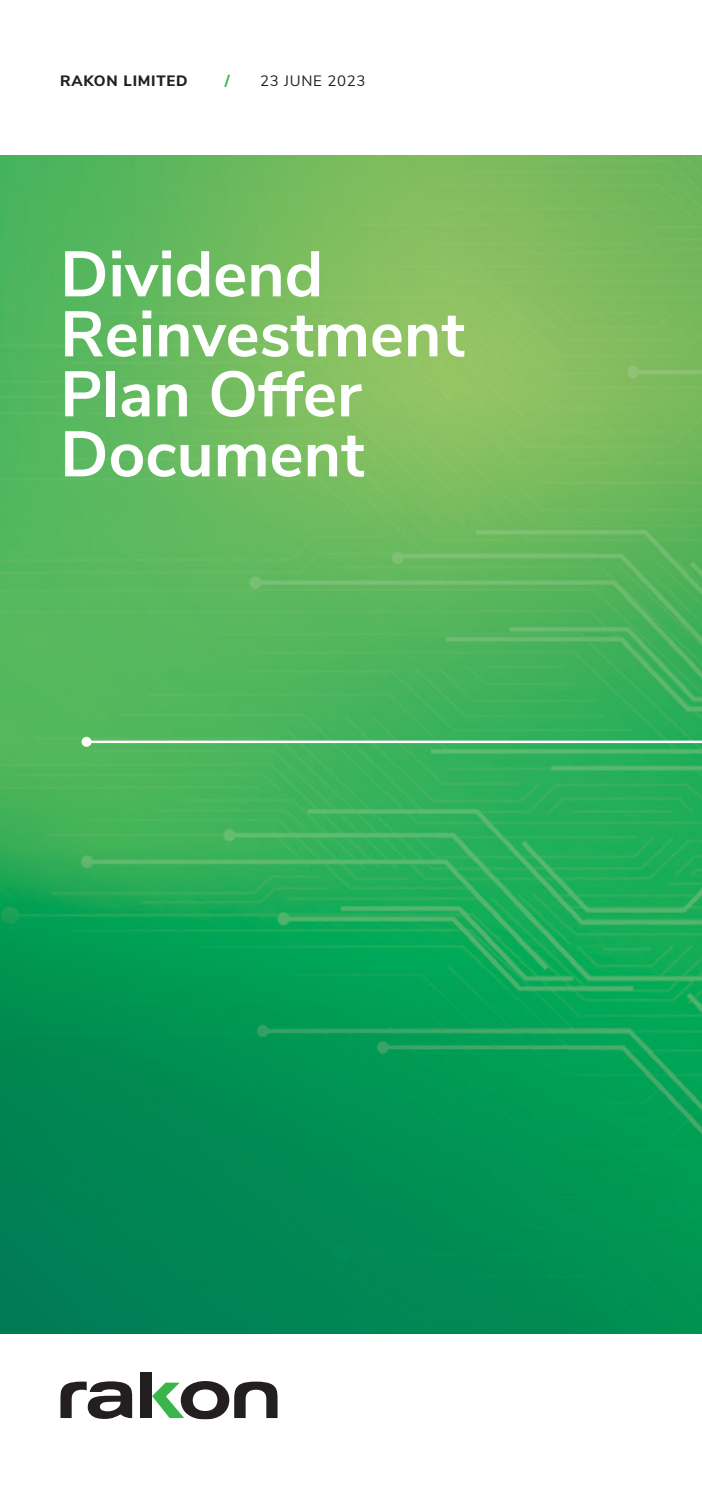
<style>
.page{position:relative;width:702px;height:1489px;background:#fff}
.page>*{position:absolute;margin:0;border:0;box-sizing:border-box;transform-origin:0 0}
.t1{font:700 64px/60px "Nunito Sans";color:#fff}
.t2{font:800 15px "Nunito Sans";letter-spacing:.05em;color:#231f20}
.t3{font:15px "Nunito Sans";letter-spacing:.05em;color:#231f20}
.t4{font:800 15px "Nunito Sans";color:#39b54a}
</style>
<div class="page">
<img style="left:0;top:156px;width:702px;height:1176px">
<div style="left:140px;top:1372px;width:12px;height:45px;background:#231f20"></div>
<svg style="left:152px;top:1381px;width:126px;height:38px"></svg>
<svg style="left:60px;top:1381px;width:72px;height:37px"></svg>
<hr style="left:86px;top:740px;width:616px;height:3px;background:#fff">
<div style="left:81px;top:736px;width:10px;height:10px;background:#fff;border-radius:50%"></div>
<p class="t2" style="left:60px;top:70px;width:129px">RAKON LIMITED</p>
<p class="t4" style="left:225px;top:70px;width:6px">/</p>
<p class="t3" style="left:260px;top:70px;width:107px">23 JUNE 2023</p>
<p class="t1" style="left:60px;top:240px;width:406px">Dividend<br>Reinvestment<br>Plan Offer<br>Document</p>
</div>
